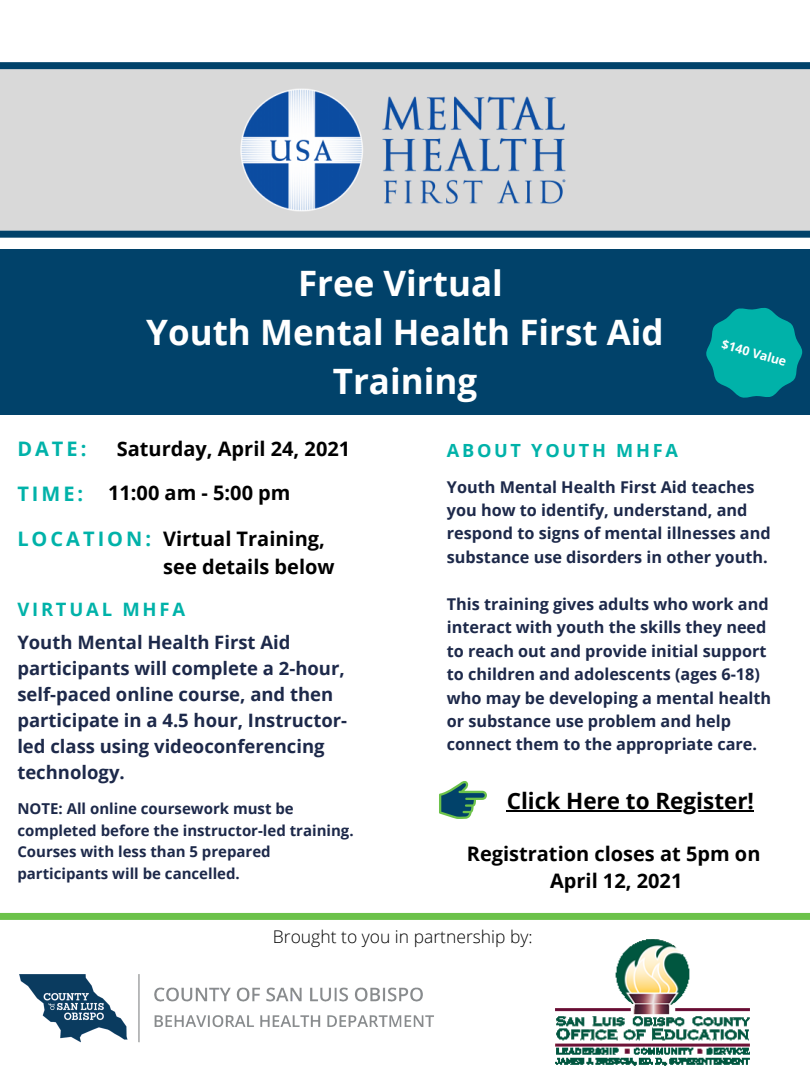
<style>
.page{position:relative;width:810px;height:1080px;background:#fff}
.page>*{position:absolute;margin:0;border:0;box-sizing:border-box;transform-origin:0 0}
.t1{font:700 35px/48.8px "Open Sans";color:#fff;text-align:center}
.t2{font:700 22.5px "Open Sans";color:#000}
.t3{font:700 20px "Open Sans";color:#000}
.t4{font:700 20px "Open Sans";letter-spacing:.15em;color:#00b2a9}
.t5{font:700 18.5px/26px "Open Sans";color:#1d294a}
.t6{font:700 18.5px "Open Sans";letter-spacing:.15em;color:#00b2a9}
.t7{font:700 18.12px "Open Sans";letter-spacing:.15em;color:#00b2a9}
.t8{font:300 17.5px "Open Sans";color:#000}
.t9{font:700 16.25px/23.5px "Open Sans";color:#1d294a}
.t10{font:700 15px/21.5px "Open Sans";color:#1d294a}
.t11{font:700 12.5px "Open Sans";color:#fff}
</style>
<div class="page">
<div style="left:0;top:65px;width:810px;height:169px;background:#d9d9d9"></div>
<svg style="left:0;top:62px;width:810px;height:7px;background:#06466d"></svg>
<svg style="left:0;top:231px;width:810px;height:7px;background:#0c4a70"></svg>
<div style="left:0;top:250px;width:810px;height:165px;background:#01426a"></div>
<img style="left:211px;top:62px;width:388px;height:188px">
<img style="left:20px;top:974px;width:414px;height:69px">
<svg style="left:706px;top:307px;width:97px;height:91px"></svg>
<svg style="left:439px;top:781px;width:48px;height:38px"></svg>
<hr style="left:507px;top:810px;width:247px;height:2px;background:#000">
<img style="left:555px;top:939px;width:195px;height:127px">
<svg style="left:0;top:913px;width:810px;height:7px;background:#6dc24c"></svg>
<p class="t1" style="left:298px;top:258px;width:206px">Free Virtual</p>
<p class="t1" style="left:146px;top:307px;width:519px">Youth Mental Health First Aid<br>Training</p>
<p class="t11" style="left:725px;top:335px;width:68px;rotate:16deg">$140 Value</p>
<p class="t3" style="left:117px;top:435px;width:235px">Saturday, April 24, 2021</p>
<p class="t3" style="left:108px;top:479px;width:184px">11:00 am - 5:00 pm</p>
<p class="t3" style="left:163px;top:525px;width:163px">Virtual Training,</p>
<p class="t3" style="left:163px;top:552px;width:173px">see details below</p>
<p class="t4" style="left:17px;top:434px;width:71px">DATE:</p>
<p class="t4" style="left:17px;top:479px;width:67px">TIME:</p>
<p class="t4" style="left:17px;top:524px;width:135px">LOCATION:</p>
<p class="t6" style="left:17px;top:596px;width:169px">VIRTUAL MHFA</p>
<p class="t5" style="left:17px;top:629px;width:331px">Youth Mental Health First Aid participants will complete a 2-hour, self-paced online course, and then participate in a 4.5 hour, Instructor&shy;led class using videoconferencing technology.</p>
<p class="t7" style="left:447px;top:438px;width:233px">ABOUT YOUTH MHFA</p>
<p class="t9" style="left:447px;top:475px;width:325px">Youth Mental Health First Aid teaches you how to identify, understand, and respond to signs of mental illnesses and substance use disorders in other youth.</p>
<p class="t9" style="left:447px;top:592px;width:326px">This training gives adults who work and interact with youth the skills they need to reach out and provide initial support to children and adolescents (ages 6-18) who may be developing a mental health or substance use problem and help connect them to the appropriate care.</p>
<p class="t2" style="left:507px;top:785px;width:249px">Click Here to Register!</p>
<p class="t10" style="left:17px;top:797px;width:338px">NOTE: All online coursework must be completed before the instructor-led training.<br>Courses with less than 5 prepared participants will be cancelled.</p>
<p class="t3" style="left:467px;top:840px;width:295px">Registration closes at 5pm on</p>
<p class="t3" style="left:550px;top:867px;width:134px">April 12, 2021</p>
<p class="t8" style="left:273px;top:925px;width:261px">Brought to you in partnership by:</p>
</div>
